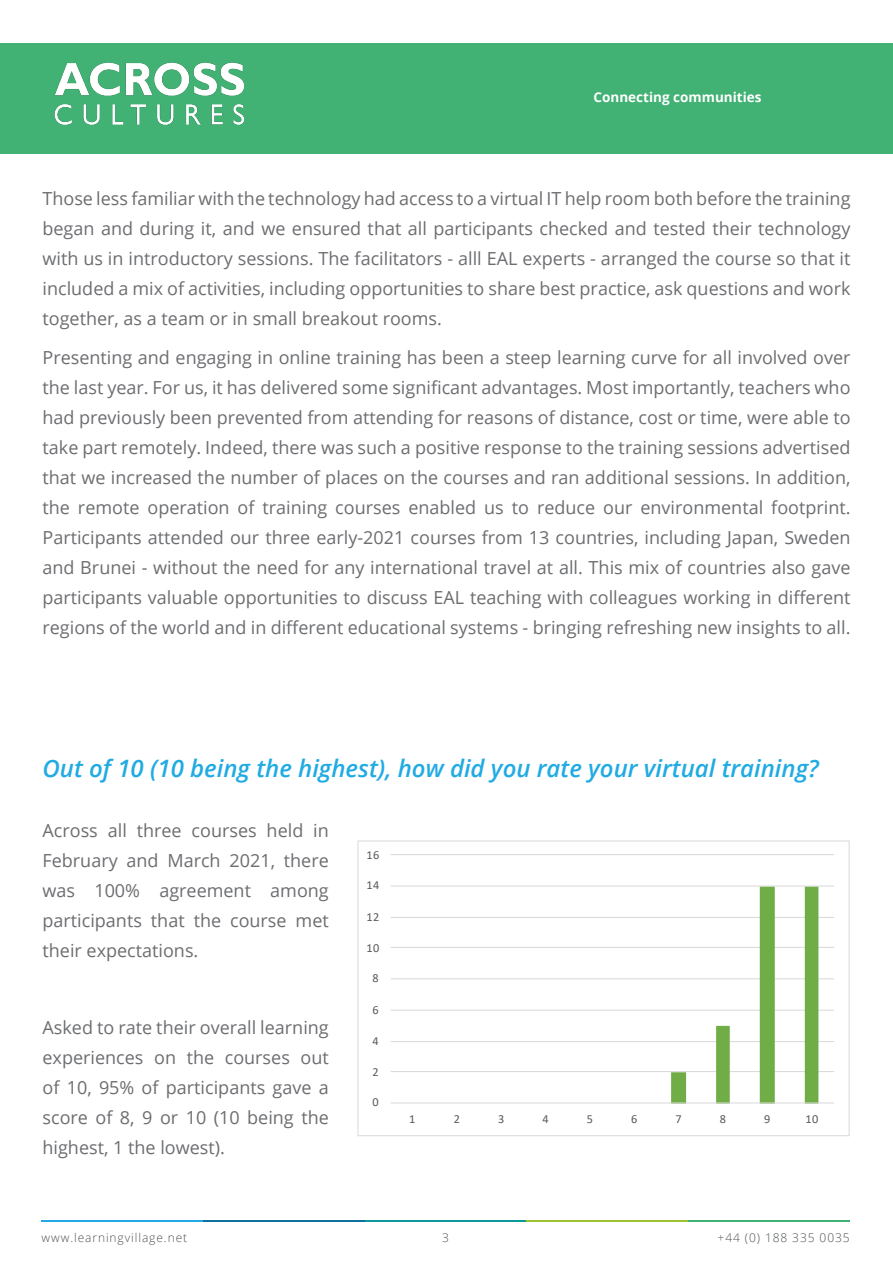
<style>
.page{position:relative;width:893px;height:1263px;background:#fff}
.page>*{position:absolute;margin:0;border:0;box-sizing:border-box;transform-origin:0 0}
.Open_Sans_Semibold_I{font:italic 600 24px "Open Sans";color:#21abe3}
.Introduction{font:18px/30px "Open Sans";color:#6c6d70;text-align:justify}
.t1{font:700 13.5px "Open Sans";color:#fff}
.t2{font:12.3px "Calibri";letter-spacing:.05em;color:#595959}
.t3{font:300 12px "Open Sans";letter-spacing:.075em;color:#4f5252}
</style>
<div class="page">
<div style="left:0;top:43px;width:893px;height:111px;background:#41b174"></div>
<img style="left:54px;top:63px;width:189px;height:61px">
<hr style="left:42px;top:1220px;width:161px;height:2px;background:#21abe3">
<hr style="left:365px;top:1220px;width:161px;height:2px;background:#0b999c">
<hr style="left:203px;top:1220px;width:162px;height:2px;background:#0f719d">
<hr style="left:526px;top:1220px;width:162px;height:2px;background:#9cc431">
<hr style="left:688px;top:1220px;width:162px;height:2px;background:#41b174">
<hr style="left:391px;top:1071px;width:443px;height:1px;background:#d9d9d9">
<hr style="left:391px;top:1041px;width:443px;height:1px;background:#d9d9d9">
<hr style="left:391px;top:1010px;width:443px;height:1px;background:#d9d9d9">
<hr style="left:391px;top:978px;width:443px;height:1px;background:#d9d9d9">
<hr style="left:391px;top:947px;width:443px;height:1px;background:#d9d9d9">
<hr style="left:391px;top:917px;width:443px;height:1px;background:#d9d9d9">
<hr style="left:391px;top:885px;width:443px;height:1px;background:#d9d9d9">
<hr style="left:391px;top:854px;width:443px;height:1px;background:#d9d9d9">
<svg style="left:671px;top:887px;width:147px;height:217px"></svg>
<hr style="left:391px;top:1102px;width:443px;height:1px;background:#d9d9d9">
<div style="left:357px;top:840px;width:493px;height:296px;border:1px solid #d9d9d9"></div>
<p class="t1" style="left:594px;top:88px;width:169px">Connecting communities</p>
<p class="Introduction" style="left:43px;top:183px;width:809px">Those less familiar with the technology had access to a virtual IT help room both before the training began and during it, and we ensured that all participants checked and tested their technology with us in introductory sessions. The facilitators - alll EAL experts - arranged the course so that it included a mix of activities, including opportunities to share best practice, ask questions and work together, as a team or in small breakout rooms.</p>
<p class="Introduction" style="left:43px;top:342px;width:810px">Presenting and engaging in online training has been a steep learning curve for all involved over the last year. For us, it has delivered some significant advantages. Most importantly, teachers who had previously been prevented from attending for reasons of distance, cost or time, were able to take part remotely. Indeed, there was such a positive response to the training sessions advertised that we increased the number of places on the courses and ran additional sessions. In addition, the remote operation of training courses enabled us to reduce our environmental footprint.<br>Participants attended our three early-2021 courses from 13 countries, including Japan, Sweden and Brunei - without the need for any international travel at all. This mix of countries also gave participants valuable opportunities to discuss EAL teaching with colleagues working in different regions of the world and in different educational systems - bringing refreshing new insights to all.</p>
<p class="Open_Sans_Semibold_I" style="left:43px;top:752px;width:778px">Out of 10 (10 being the highest), how did you rate your virtual training?</p>
<p class="Introduction" style="left:43px;top:815px;width:288px">Across all three courses held in February and March 2021, there was 100% agreement among participants that the course met their expectations.</p>
<p class="t2" style="left:366px;top:847px;width:15px">16</p>
<p class="t2" style="left:366px;top:877px;width:15px">14</p>
<p class="t2" style="left:366px;top:908px;width:15px">12</p>
<p class="t2" style="left:366px;top:939px;width:15px">10</p>
<p class="t2" style="left:373px;top:969px;width:8px">8</p>
<p class="Introduction" style="left:43px;top:1012px;width:288px">Asked to rate their overall learning experiences on the courses out of 10, 95% of participants gave a score of 8, 9 or 10 (10 being the highest, 1 the lowest).</p>
<p class="t2" style="left:373px;top:1001px;width:8px">6</p>
<p class="t2" style="left:373px;top:1032px;width:8px">4</p>
<p class="t2" style="left:373px;top:1064px;width:8px">2</p>
<p class="t2" style="left:373px;top:1094px;width:8px">0</p>
<p class="t2" style="left:409px;top:1110px;width:8px">1</p>
<p class="t2" style="left:454px;top:1110px;width:8px">2</p>
<p class="t2" style="left:498px;top:1110px;width:8px">3</p>
<p class="t2" style="left:542px;top:1110px;width:8px">4</p>
<p class="t2" style="left:587px;top:1110px;width:8px">5</p>
<p class="t2" style="left:631px;top:1110px;width:8px">6</p>
<p class="t2" style="left:675px;top:1110px;width:8px">7</p>
<p class="t2" style="left:720px;top:1110px;width:8px">8</p>
<p class="t2" style="left:764px;top:1110px;width:8px">9</p>
<p class="t2" style="left:805px;top:1110px;width:15px">10</p>
<p class="t3" style="left:42px;top:1230px;width:147px">www.learningvillage.net</p>
<p class="t3" style="left:442px;top:1230px;width:8px">3</p>
<p class="t3" style="left:718px;top:1230px;width:134px">+44 (0) 188 335 0035</p>
</div>
